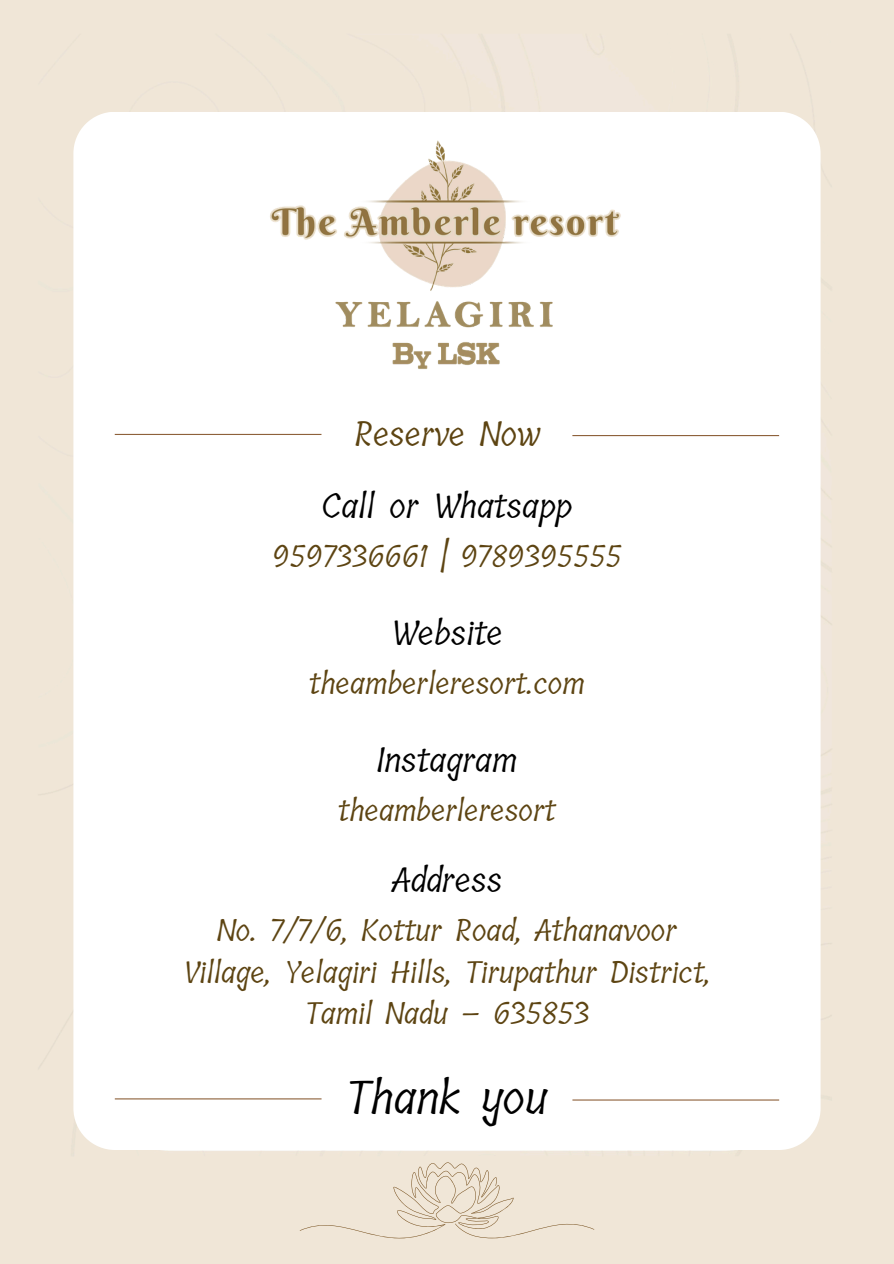
<style>
.page{position:relative;width:894px;height:1264px;background:#fff}
.page>*{position:absolute;margin:0;border:0;box-sizing:border-box;transform-origin:0 0}
.t1{font:45.75px "Tillana";color:#000}
.t2{font:33.75px "Tillana";color:#000}
.t3{font:33.75px "Tillana";color:#5d4412}
.t4{font:30px/41.7px "Tillana";color:#5d4412;text-align:center}
</style>
<div class="page">
<img style="left:270px;top:140px;width:351px;height:229px">
<hr style="left:115px;top:434px;width:206px;height:1px;background:#8e613b">
<hr style="left:572px;top:435px;width:206px;height:1px;background:#8e613b">
<hr style="left:115px;top:1098px;width:206px;height:1px;background:#8e613b">
<hr style="left:572px;top:1099px;width:207px;height:1px;background:#8e613b">
<svg style="left:300px;top:1162px;width:294px;height:78px;background:#ece1d1"></svg>
<p class="t3" style="left:354px;top:406px;width:188px">Reserve Now</p>
<p class="t2" style="left:322px;top:478px;width:252px">Call or Whatsapp</p>
<p class="t4" style="left:272px;top:536px;width:351px">9597336661 | 9789395555</p>
<p class="t2" style="left:391px;top:606px;width:113px">Website</p>
<p class="t4" style="left:309px;top:663px;width:277px">theamberleresort.com</p>
<p class="t2" style="left:376px;top:733px;width:142px">Instagram</p>
<p class="t4" style="left:338px;top:789px;width:219px">theamberleresort</p>
<p class="t2" style="left:391px;top:853px;width:112px">Address</p>
<p class="t4" style="left:183px;top:910px;width:528px">No. 7/7/6, Kottur Road, Athanavoor<br>Village, Yelagiri Hills, Tirupathur District,<br>Tamil Nadu – 635853</p>
<h1 class="t1" style="left:346px;top:1060px;width:204px">Thank you</h1>
</div>
